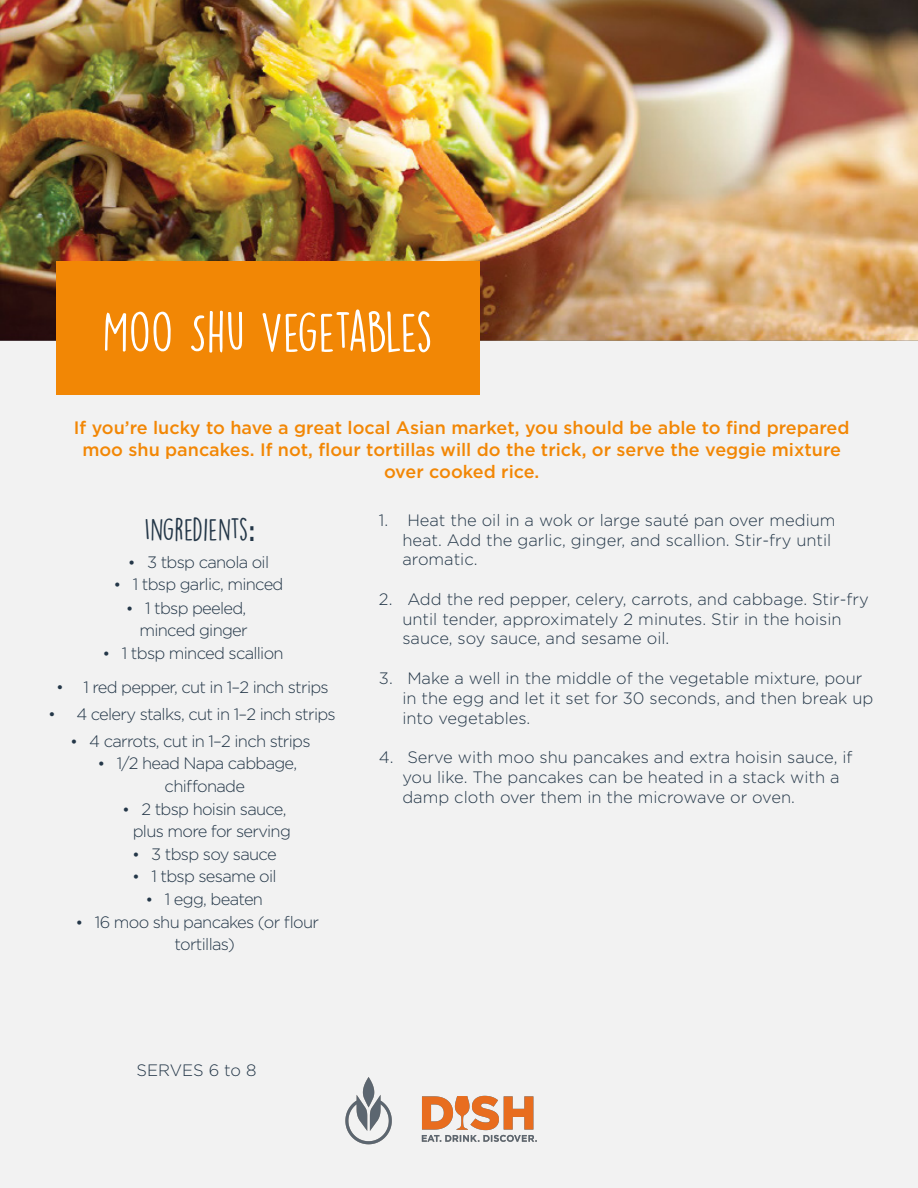
<style>
.page{position:relative;width:918px;height:1188px;background:#f2f2f2}
.page>*{position:absolute;margin:0;border:0;box-sizing:border-box;transform-origin:0 0}
.t1{font:51px "DK Lemon Yellow Sun";letter-spacing:-.03em;color:#fff}
.t2{font:28.5px "DK Lemon Yellow Sun";color:#243748}
.t3{font:500 18px/21.6px "Gotham";color:#f28705;text-align:center}
.t4{font:300 16.5px/19.8px "Gotham";color:#243748}
.t5{font:300 16.5px/22.6px "Gotham";letter-spacing:-.045em;color:#243748}
.s1{font-family:"Raleway";font-weight:700}
.s2{font-family:"Times New Roman";font-weight:400}
</style>
<div class="page">
<img style="left:0;top:0;width:918px;height:341px">
<div style="left:56px;top:261px;width:424px;height:134px;background:#f28705"></div>
<img style="left:345px;top:1077px;width:192px;height:68px">
<h1 class="t1" style="left:102px;top:301px;width:332px">MOO SHU VEGETABLES</h1>
<p class="t3" style="left:74px;top:417px;width:777px">If you’re lucky to have a great local Asian market, you should be able to find prepared moo shu pancakes. If not, flour tortillas will do the trick, or serve the veggie mixture over cooked rice.</p>
<h2 class="t2" style="left:145px;top:512px;width:112px">INGREDIENTS<span class="s1">:</span></h2>
<p class="t5" style="left:129px;top:550px;width:142px"><span class="s2">•</span> 3 tbsp canola oil</p>
<p class="t5" style="left:114px;top:573px;width:171px"><span class="s2">•</span> 1 tbsp garlic, minced</p>
<p class="t5" style="left:127px;top:596px;width:122px;text-align:right"><span class="s2">•</span> 1 tbsp peeled, minced ginger</p>
<p class="t5" style="left:104px;top:641px;width:182px"><span class="s2">•</span> 1 tbsp minced scallion</p>
<p class="t5" style="left:56px;top:675px;width:274px">• 1 red pepper, cut in 1–2 inch strips</p>
<p class="t5" style="left:48px;top:702px;width:289px">• 4 celery stalks, cut in 1–2 inch strips</p>
<p class="t5" style="left:71px;top:729px;width:241px"><span class="s2">•</span> 4 carrots, cut in 1–2 inch strips</p>
<p class="t5" style="left:165px;top:752px;width:134px;text-indent:-66px"><span class="s2">•</span> 1/2 head Napa cabbage, chiffonade</p>
<p class="t5" style="left:123px;top:797px;width:169px;text-align:center"><span class="s2">•</span> 2 tbsp hoisin sauce, plus more for serving</p>
<p class="t5" style="left:133px;top:842px;width:145px"><span class="s2">•</span> 3 tbsp soy sauce</p>
<p class="t5" style="left:133px;top:865px;width:145px"><span class="s2">•</span> 1 tbsp sesame oil</p>
<p class="t5" style="left:147px;top:887px;width:118px"><span class="s2">•</span> 1 egg, beaten</p>
<p class="t5" style="left:175px;top:910px;width:146px;text-indent:-98px"><span class="s2">•</span> 16 moo shu pancakes (or flour tortillas)</p>
<p class="t4" style="left:137px;top:1060px;width:121px">SERVES 6 to 8</p>
<p class="t4" style="left:402px;top:510px;width:435px;text-indent:-23px">1. Heat the oil in a wok or large sauté pan over medium heat. Add the garlic, ginger, and scallion. Stir-fry until aromatic.</p>
<p class="t4" style="left:402px;top:589px;width:468px;text-indent:-23px">2. Add the red pepper, celery, carrots, and cabbage. Stir-fry until tender, approximately 2 minutes. Stir in the hoisin sauce, soy sauce, and sesame oil.</p>
<p class="t4" style="left:402px;top:668px;width:472px;text-indent:-23px">3. Make a well in the middle of the vegetable mixture, pour in the egg and let it set for 30 seconds, and then break up into vegetables.</p>
<p class="t4" style="left:402px;top:747px;width:452px;text-indent:-23px">4. Serve with moo shu pancakes and extra hoisin sauce, if you like. The pancakes can be heated in a stack with a damp cloth over them in the microwave or oven.</p>
</div>
